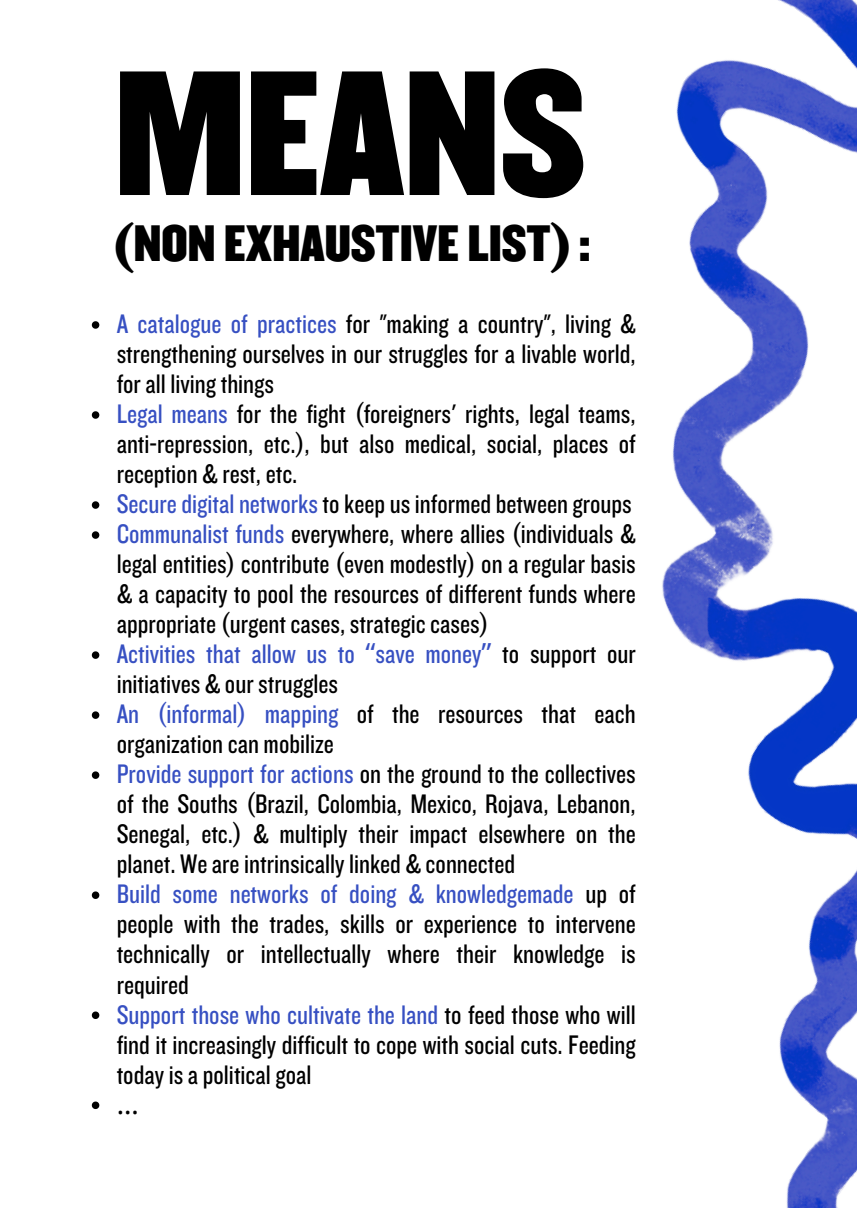
<style>
.page{position:relative;width:857px;height:1208px;background:#fff}
.page>*{position:absolute;margin:0;border:0;box-sizing:border-box;transform-origin:0 0}
.t1{font:154.4px "Champion HTF Middleweight";color:#000}
.t2{font:44.6px "Champion HTF Middleweight";color:#000}
.t3{font:27.8px/30px "Knockout HTF29 Junior Liteweight";color:#000;text-align:justify}
.t4{font:27.8px "Noto Sans";color:#000}
.s1{color:#3750c2}
.s2{font-family:"Noto Sans";color:#3750c2}
</style>
<div class="page">
<svg style="left:92px;top:321px;width:7px;height:8px"></svg>
<svg style="left:92px;top:411px;width:7px;height:8px"></svg>
<svg style="left:92px;top:501px;width:7px;height:8px"></svg>
<svg style="left:92px;top:531px;width:7px;height:8px"></svg>
<svg style="left:92px;top:651px;width:7px;height:8px"></svg>
<svg style="left:92px;top:711px;width:7px;height:8px"></svg>
<svg style="left:92px;top:771px;width:7px;height:8px"></svg>
<svg style="left:92px;top:891px;width:7px;height:8px"></svg>
<svg style="left:92px;top:1011px;width:7px;height:8px"></svg>
<svg style="left:92px;top:1101px;width:7px;height:8px"></svg>
<img style="left:662px;top:0;width:194px;height:1207px">
<p class="t1" style="left:114px;top:33px;width:472px">MEANS</p>
<p class="t2" style="left:114px;top:214px;width:477px">(NON EXHAUSTIVE LIST) :</p>
<h1 class="t3" style="left:117px;top:310px;width:520px"><span class="s1">A catalogue of practices</span> for "making a country", living &amp; strengthening ourselves in our struggles for a livable world, for all living things</h1>
<p class="t3" style="left:117px;top:400px;width:520px"><span class="s1">Legal means</span> for the fight (foreigners' rights, legal teams, anti-repression, etc.), but also medical, social, places of reception &amp; rest, etc.</p>
<p class="t3" style="left:117px;top:490px;width:516px"><span class="s1">Secure digital networks</span> to keep us informed between groups</p>
<p class="t3" style="left:117px;top:520px;width:520px"><span class="s1">Communalist funds</span> everywhere, where allies (individuals &amp; legal entities) contribute (even modestly) on a regular basis &amp; a capacity to pool the resources of different funds where appropriate (urgent cases, strategic cases)</p>
<p class="t3" style="left:117px;top:640px;width:520px"><span class="s1">Activities that allow us to</span> <span class="s2">“</span><span class="s1">save money</span><span class="s2">”</span> to support our initiatives &amp; our struggles</p>
<p class="t3" style="left:117px;top:700px;width:520px"><span class="s1">An (informal) mapping</span> of the resources that each organization can mobilize</p>
<p class="t3" style="left:117px;top:760px;width:520px"><span class="s1">Provide support for actions</span> on the ground to the collectives of the Souths (Brazil, Colombia, Mexico, Rojava, Lebanon, Senegal, etc.) &amp; multiply their impact elsewhere on the planet. We are intrinsically linked &amp; connected</p>
<p class="t3" style="left:117px;top:880px;width:520px"><span class="s1">Build some networks of doing &amp; knowledgemade</span> up of people with the trades, skills or experience to intervene technically or intellectually where their knowledge is required</p>
<p class="t3" style="left:117px;top:1000px;width:520px"><span class="s1">Support those who cultivate the land</span> to feed those who will find it increasingly difficult to cope with social cuts. Feeding today is a political goal</p>
<p class="t4" style="left:117px;top:1083px;width:24px">…</p>
</div>
